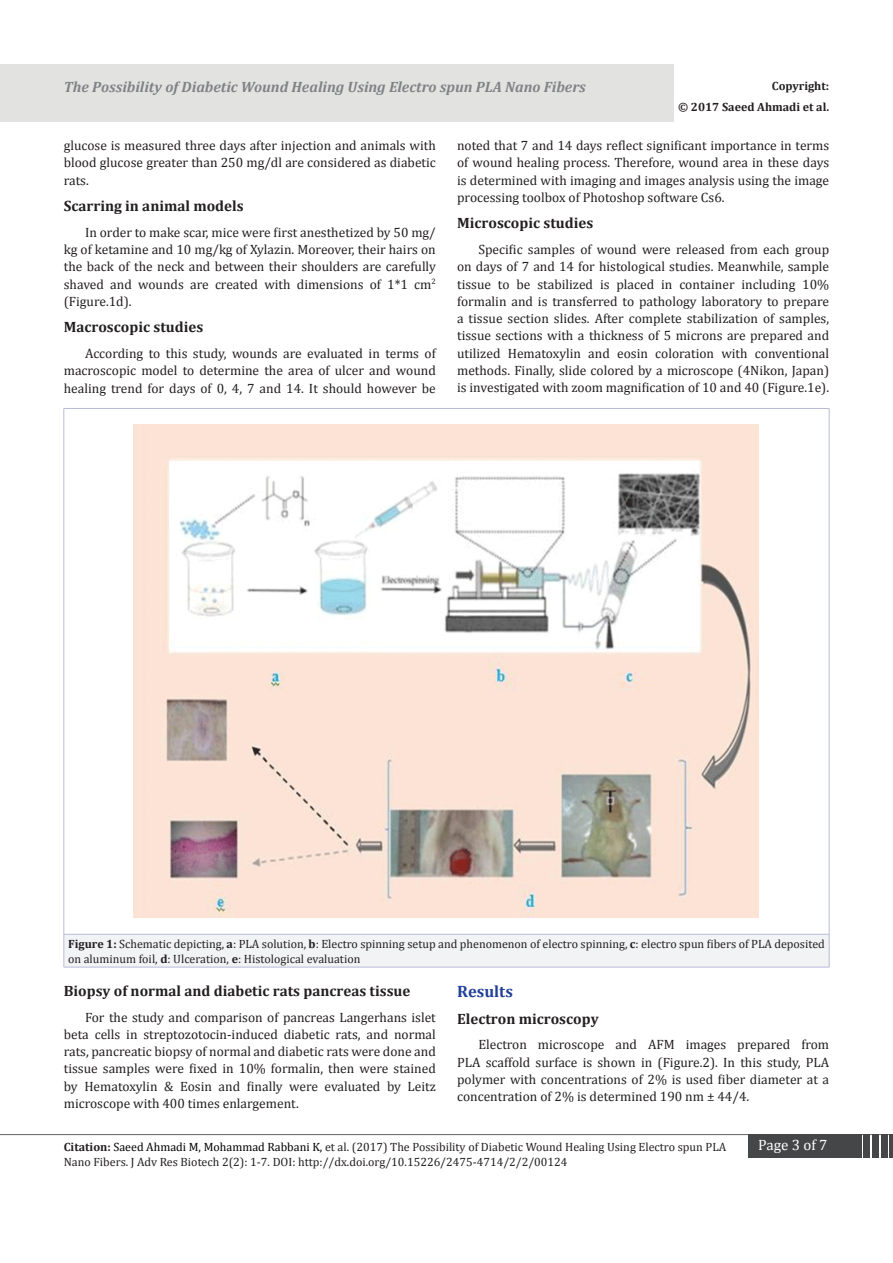
<style>
.page{position:relative;width:893px;height:1263px;background:#fff}
.page>*{position:absolute;margin:0;border:0;box-sizing:border-box;transform-origin:0 0}
.t1{font:700 16.5px "Cambria";color:#223f99}
.t2{font:700 15px "Cambria";color:#231f20}
.t3{font:italic 700 15px "Cambria";color:#808285}
.t4{font:15px "Cambria";color:#fff}
.t5{font:13.5px/17.2px "Cambria";color:#231f20;text-align:justify}
.t6{font:12px/15px "Cambria";color:#231f20}
.t7{font:700 12px "Cambria";color:#231f20}
.s1{font-weight:700}
.s2{color:#000}
</style>
<div class="page">
<div style="left:0;top:64px;width:674px;height:57px;background:#e2e2e1"></div>
<hr style="left:0;top:1134px;width:893px;height:1px;background:#626365">
<div style="left:748px;top:1134px;width:114px;height:23px;background:#454647"></div>
<div style="left:863px;top:1134px;width:7px;height:23px;background:#454647"></div>
<div style="left:872px;top:1134px;width:7px;height:23px;background:#454647"></div>
<div style="left:881px;top:1134px;width:7px;height:23px;background:#454647"></div>
<hr style="left:889px;top:1134px;width:4px;height:23px;background:#454647">
<div style="left:64px;top:934px;width:765px;height:33px;background:#f2f3f4"></div>
<hr style="left:64px;top:408px;width:765px;height:1px;background:#babbdd">
<hr style="left:64px;top:408px;width:1px;height:526px;background:#babbdd">
<hr style="left:829px;top:408px;width:1px;height:526px;background:#babbdd">
<hr style="left:64px;top:934px;width:765px;height:1px;background:#babbdd">
<hr style="left:64px;top:934px;width:1px;height:33px;background:#babbdd">
<hr style="left:829px;top:934px;width:1px;height:33px;background:#babbdd">
<hr style="left:64px;top:967px;width:765px;height:1px;background:#babbdd">
<img style="left:133px;top:424px;width:626px;height:494px">
<p class="t3" style="left:64px;top:76px;width:524px">The Possibility of Diabetic Wound Healing Using Electro spun PLA Nano Fibers</p>
<p class="t7" style="left:772px;top:77px;width:59px">Copyright:</p>
<p class="t7" style="left:678px;top:99px;width:153px">© 2017 Saeed Ahmadi et al.</p>
<p class="t5" style="left:64px;top:137px;width:374px">glucose is measured three days after injection and animals with blood glucose greater than 250 mg/dl are considered as diabetic rats.</p>
<p class="t2" style="left:64px;top:195px;width:181px">Scarring in animal models</p>
<p class="t5" style="left:64px;top:224px;width:374px;text-indent:21px">In order to make scar, mice were first anesthetized by 50 mg/ kg of ketamine and 10 mg/kg of Xylazin. Moreover, their hairs on the back of the neck and between their shoulders are carefully shaved and wounds are created with dimensions of 1*1 cm<sup>2 </sup>(Figure.1d).</p>
<p class="t2" style="left:64px;top:317px;width:141px">Macroscopic studies</p>
<p class="t5" style="left:64px;top:345px;width:374px;text-indent:21px">According to this study, wounds are evaluated in terms of macroscopic model to determine the area of ulcer and wound healing trend for days of 0, 4, 7 and 14. It should however be</p>
<p class="t5" style="left:457px;top:137px;width:374px">noted that 7 and 14 days reflect significant importance in terms of wound healing process. Therefore, wound area in these days is determined with imaging and images analysis using the image processing toolbox of Photoshop software Cs6.</p>
<p class="t2" style="left:457px;top:213px;width:138px">Microscopic studies</p>
<p class="t5" style="left:457px;top:241px;width:374px;text-indent:21px">Specific samples of wound were released from each group on days of 7 and 14 for histological studies. Meanwhile, sample tissue to be stabilized is placed in container including 10% formalin and is transferred to pathology laboratory to prepare a tissue section slides. After complete stabilization of samples, tissue sections with a thickness of 5 microns are prepared and utilized Hematoxylin and eosin coloration with conventional methods. Finally, slide colored by a microscope (4Nikon, Japan) is investigated with zoom magnification of 10 and 40 (Figure.1e).</p>
<p class="t6" style="left:68px;top:936px;width:758px"><span class="s1">Figure 1:</span> Schematic depicting, <span class="s1">a</span>: PLA solution, <span class="s1">b</span>: Electro spinning setup and phenomenon of electro spinning, <span class="s1">c</span>: electro spun fibers of PLA deposited on aluminum foil, <span class="s1">d</span>: Ulceration, <span class="s1">e</span>: Histological evaluation</p>
<p class="t2" style="left:64px;top:980px;width:348px">Biopsy of normal and diabetic rats pancreas tissue</p>
<p class="t5" style="left:64px;top:1008px;width:374px;text-indent:21px">For the study and comparison of pancreas Langerhans islet beta cells in streptozotocin-induced diabetic rats, and normal rats, pancreatic biopsy of normal and diabetic rats were done and tissue samples were fixed in 10% formalin, then were stained by Hematoxylin &amp; Eosin and finally were evaluated by Leitz microscope with 400 times enlargement.</p>
<p class="t1" style="left:457px;top:980px;width:57px">Results</p>
<p class="t2" style="left:457px;top:1008px;width:143px">Electron microscopy</p>
<p class="t5" style="left:457px;top:1036px;width:374px;text-indent:21px">Electron microscope and AFM images prepared from PLA scaffold surface is shown in (Figure.2). In this study, PLA polymer with concentrations of 2% is used fiber diameter at a concentration of 2% is determined 190 nm ± 44/4.</p>
<p class="t6" style="left:64px;top:1139px;width:664px"><span class="s1">Citation:</span> <span class="s2">Saeed Ahmadi M, Mohammad Rabbani K,</span> et al. (2017) The Possibility of Diabetic Wound Healing Using Electro spun PLA</p>
<p class="t4" style="left:758px;top:1136px;width:71px">Page 3 of 7</p>
<p class="t6" style="left:64px;top:1154px;width:505px">Nano Fibers. J Adv Res Biotech 2(2): 1-7. DOI: http://dx.doi.org/10.15226/2475-4714/2/2/00124</p>
</div>
